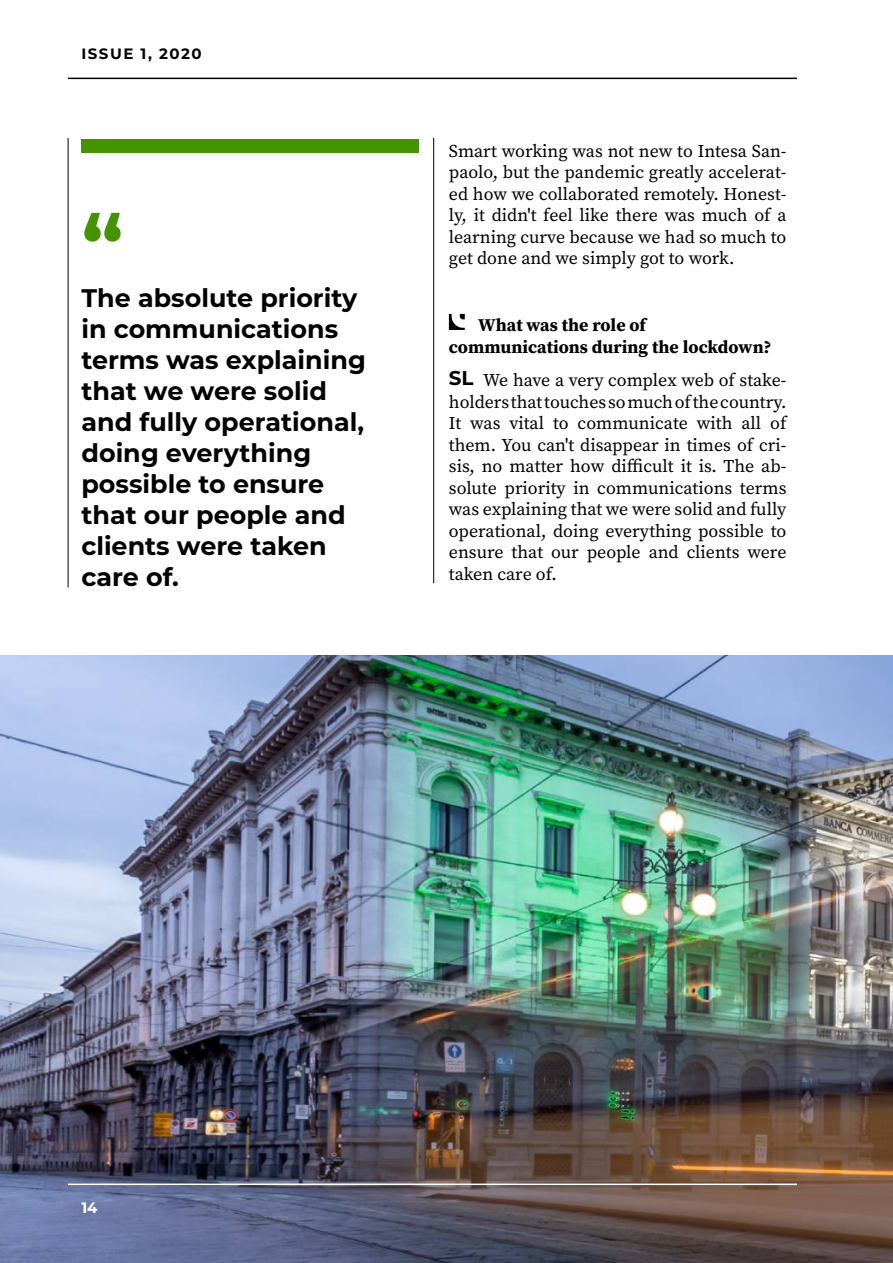
<style>
.page{position:relative;width:893px;height:1263px;background:#fff}
.page>*{position:absolute;margin:0;border:0;box-sizing:border-box;transform-origin:0 0}
.t1{font:700 84.6px "Montserrat";color:#449300}
.t2{font:700 25.35px/31px "Montserrat";color:#000}
.t3{font:700 19.95px "Montserrat";color:#000}
.t4{font:18px/21.5px "Source Serif Pro";color:#000;text-align:justify}
.t5{font:700 18px/21.5px "Source Serif Pro";color:#000}
.t6{font:700 15px "Montserrat";letter-spacing:.1em;color:#000}
.t7{font:700 15px "Montserrat";color:#fff}
</style>
<div class="page">
<img style="left:0;top:655px;width:893px;height:608px">
<hr style="left:68px;top:1183px;width:729px;height:2px;background:#fff">
<hr style="left:68px;top:78px;width:729px;height:1px;background:#000">
<hr style="left:68px;top:138px;width:1px;height:449px;background:#000">
<hr style="left:433px;top:138px;width:1px;height:445px;background:#000">
<svg style="left:449px;top:314px;width:16px;height:16px"></svg>
<div style="left:81px;top:139px;width:338px;height:14px;background:#449300"></div>
<p class="t6" style="left:81px;top:43px;width:122px">ISSUE 1, 2020</p>
<h1 class="t1" style="left:81px;top:185px;width:44px">“</h1>
<h2 class="t2" style="left:81px;top:281px;width:286px">The absolute priority in communications terms was explaining that we were solid and fully operational, doing everything possible to ensure that our people and clients were taken care of.</h2>
<p class="t4" style="left:449px;top:140px;width:339px">Smart working was not new to Intesa San&shy;paolo, but the pandemic greatly accelerat&shy;ed how we collaborated remotely. Honest&shy;ly, it didn't feel like there was much of a learning curve because we had so much to get done and we simply got to work.</p>
<p class="t5" style="left:449px;top:314px;width:324px;text-indent:29px">What was the role of communications during the lockdown?</p>
<p class="t4" style="left:449px;top:369px;width:339px;text-indent:34px">We have a very complex web of stake&shy;holders that touches so much of the country.<br>It was vital to communicate with all of them. You can't disappear in times of cri&shy;sis, no matter how difficult it is. The ab&shy;solute priority in communications terms was explaining that we were solid and fully operational, doing everything possible to ensure that our people and clients were taken care of.</p>
<p class="t3" style="left:449px;top:364px;width:26px">SL</p>
<p class="t7" style="left:81px;top:1196px;width:18px">14</p>
</div>
